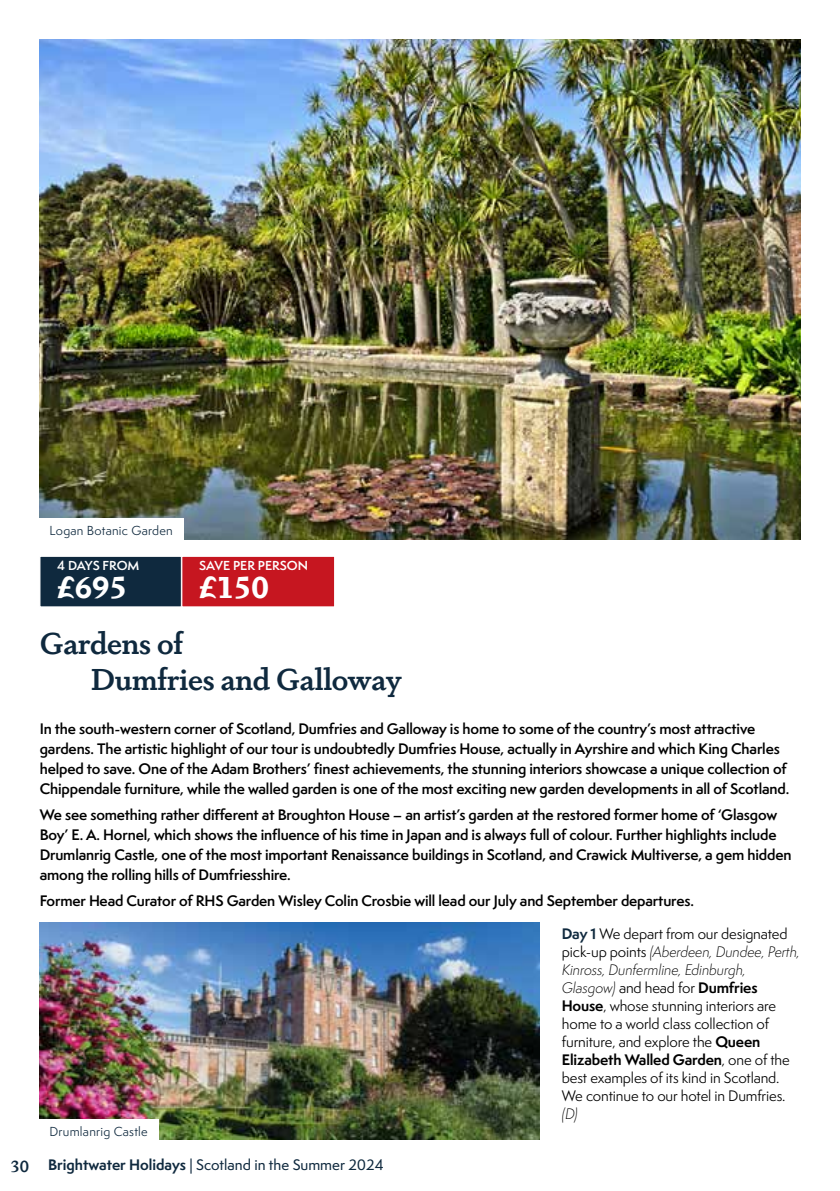
<style>
.page{position:relative;width:840px;height:1191px;background:#fff}
.page>*{position:absolute;margin:0;border:0;box-sizing:border-box;transform-origin:0 0}
.t1{font:600 30px/36px "Dapifer";letter-spacing:-.01em;color:#0f293e}
.t2{font:700 30px "Dapifer";color:#fff}
.t3{font:600 14px/20px "Semplicita Pro";letter-spacing:-.01em;color:#000}
.t4{font:14px/18px "Semplicita Pro";letter-spacing:-.01em;color:#000}
.t5{font:500 14px "Semplicita Pro";color:#0f293e}
.t6{font:italic 300 14px "Semplicita Pro";color:#000}
.t7{font:12px "Semplicita Pro";letter-spacing:.02em;color:#0f293e}
.t8{font:600 12px "Semplicita Pro";color:#fff}
.s1{font-family:"Dapifer";font-weight:600;font-size:16px}
.s2{font-weight:700}
.s3{font-weight:700;color:#0f293e}
.s4{font-weight:300;font-style:italic}
</style>
<div class="page">
<svg style="left:40px;top:556px;width:295px;height:51px;background:#732836"></svg>
<img style="left:40px;top:40px;width:759px;height:499px">
<div style="left:38px;top:519px;width:146px;height:22px;background:#fff"></div>
<img style="left:40px;top:923px;width:499px;height:217px">
<div style="left:38px;top:1119px;width:121px;height:22px;background:#fff"></div>
<p class="t7" style="left:50px;top:522px;width:124px">Logan Botanic Garden</p>
<p class="t8" style="left:57px;top:557px;width:84px">4 DAYS FROM</p>
<h1 class="t2" style="left:57px;top:565px;width:71px">£695</h1>
<p class="t8" style="left:199px;top:557px;width:110px">SAVE PER PERSON</p>
<h1 class="t2" style="left:199px;top:565px;width:71px">£150</h1>
<h1 class="t1" style="left:91px;top:624px;width:312px;text-indent:-51px">Gardens of<br>Dumfries and Galloway</h1>
<p class="t3" style="left:40px;top:719px;width:750px">In the south-western corner of Scotland, Dumfries and Galloway is home to some of the country’s most attractive gardens. The artistic highlight of our tour is undoubtedly Dumfries House, actually in Ayrshire and which King Charles helped to save. One of the Adam Brothers’ finest achievements, the stunning interiors showcase a unique collection of Chippendale furniture, while the walled garden is one of the most exciting new garden developments in all of Scotland.</p>
<p class="t3" style="left:40px;top:804px;width:752px">We see something rather different at Broughton House – an artist’s garden at the restored former home of ‘Glasgow Boy’ E. A. Hornel, which shows the influence of his time in Japan and is always full of colour. Further highlights include Drumlanrig Castle, one of the most important Renaissance buildings in Scotland, and Crawick Multiverse, a gem hidden among the rolling hills of Dumfriesshire.</p>
<p class="t3" style="left:40px;top:890px;width:655px">Former Head Curator of RHS Garden Wisley Colin Crosbie will lead our July and September departures.</p>
<p class="t7" style="left:50px;top:1122px;width:100px">Drumlanrig Castle</p>
<p class="t5" style="left:11px;top:1155px;width:374px"><span class="s1">30</span> <span class="s2">Brightwater Holidays</span> | Scotland in the Summer 2024</p>
<p class="t4" style="left:561px;top:924px;width:239px"><span class="s3">Day 1</span> We depart from our designated pick-up points <span class="s4">(Aberdeen, Dundee, Perth, Kinross, Dunfermline, Edinburgh, Glasgow)</span> and head for <span class="s2">Dumfries House</span>, whose stunning interiors are home to a world class collection of furniture, and explore the <span class="s2">Queen Elizabeth Walled Garden</span>, one of the best examples of its kind in Scotland.<br>We continue to our hotel in Dumfries.</p>
<p class="t6" style="left:561px;top:1104px;width:18px">(D)</p>
</div>
